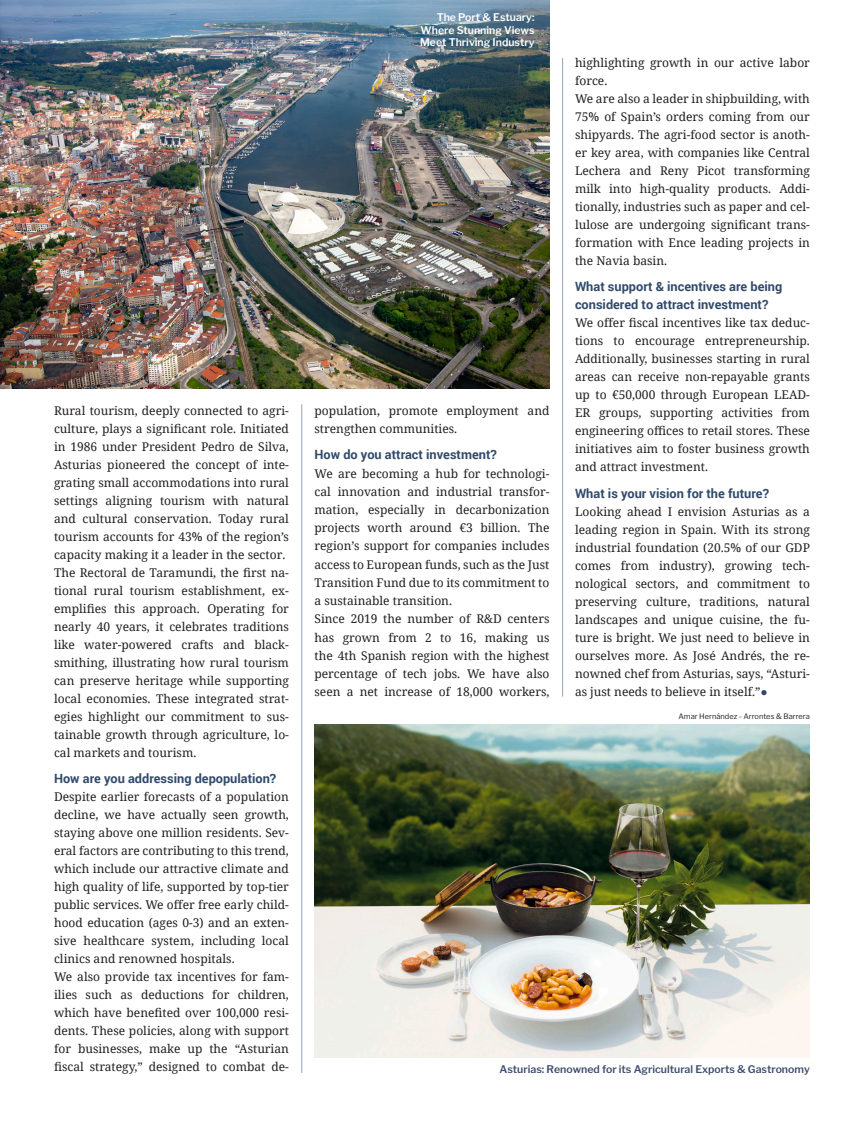
<style>
.page{position:relative;width:864px;height:1127px;background:#fff}
.page>*{position:absolute;margin:0;border:0;box-sizing:border-box;transform-origin:0 0}
.Normal__Web{font:700 12.75px/18px "Roboto";color:#314a6b}
.Normal__Web-2{font:12px/18px "Noto Serif";color:#231f20;text-align:justify}
.t1{font:600 10.5px/12.6px "Libre Franklin";color:#fff;text-align:justify}
.t2{font:600 10.5px "Libre Franklin";color:#3d4d6b}
.t3{font:7.5px "Libre Franklin";color:#231f20}
.s1{color:#314a6b}
</style>
<div class="page">
<hr style="left:562px;top:58px;width:1px;height:638px;background:#97a3bb">
<img style="left:314px;top:724px;width:495px;height:334px">
<hr style="left:301px;top:404px;width:1px;height:669px;background:#97a3bb">
<img style="left:0;top:0;width:549px;height:388px">
<p class="Normal__Web-2" style="left:54px;top:401px;width:236px">Rural tourism, deeply connected to agri&shy;culture, plays a significant role. Initiated in 1986 under President Pedro de Silva, Asturias pioneered the concept of inte&shy;grating small accommodations into rural settings aligning tourism with natural and cultural conservation. Today rural tourism accounts for 43% of the region’s capacity making it a leader in the sector.</p>
<p class="Normal__Web-2" style="left:54px;top:563px;width:236px">The Rectoral de Taramundi, the first na&shy;tional rural tourism establishment, ex&shy;emplifies this approach. Operating for nearly 40 years, it celebrates traditions like water-powered crafts and black&shy;smithing, illustrating how rural tourism can preserve heritage while supporting local economies. These integrated strat&shy;egies highlight our commitment to sus&shy;tainable growth through agriculture, lo&shy;cal markets and tourism.</p>
<p class="Normal__Web" style="left:54px;top:769px;width:224px">How are you addressing depopulation?</p>
<p class="Normal__Web-2" style="left:54px;top:787px;width:236px">Despite earlier forecasts of a population decline, we have actually seen growth, staying above one million residents. Sev&shy;eral factors are contributing to this trend, which include our attractive climate and high quality of life, supported by top-tier public services. We offer free early child&shy;hood education (ages 0-3) and an exten&shy;sive healthcare system, including local clinics and renowned hospitals.</p>
<p class="Normal__Web-2" style="left:54px;top:967px;width:236px">We also provide tax incentives for fam&shy;ilies such as deductions for children, which have benefited over 100,000 resi&shy;dents. These policies, along with support for businesses, make up the “Asturian fiscal strategy,” designed to combat de-</p>
<p class="t1" style="left:420px;top:11px;width:116px;text-indent:17px">The Port &amp; Estuary:<br>Where Stunning Views Meet Thriving Industry</p>
<p class="Normal__Web-2" style="left:314px;top:401px;width:236px">population, promote employment and strengthen communities.</p>
<p class="Normal__Web" style="left:314px;top:445px;width:184px">How do you attract investment?</p>
<p class="Normal__Web-2" style="left:314px;top:464px;width:236px">We are becoming a hub for technologi&shy;cal innovation and industrial transfor&shy;mation, especially in decarbonization projects worth around €3 billion. The region’s support for companies includes access to European funds, such as the Just Transition Fund due to its commitment to a sustainable transition.</p>
<p class="Normal__Web-2" style="left:314px;top:609px;width:236px">Since 2019 the number of R&amp;D centers has grown from 2 to 16, making us the 4th Spanish region with the highest percentage of tech jobs. We have also seen a net increase of 18,000 workers,</p>
<p class="Normal__Web-2" style="left:574px;top:53px;width:236px">highlighting growth in our active labor force.</p>
<p class="Normal__Web-2" style="left:574px;top:89px;width:236px">We are also a leader in shipbuilding, with 75% of Spain’s orders coming from our shipyards. The agri-food sector is anoth&shy;er key area, with companies like Central Lechera and Reny Picot transforming milk into high-quality products. Addi&shy;tionally, industries such as paper and cel&shy;lulose are undergoing significant trans&shy;formation with Ence leading projects in the Navia basin.</p>
<p class="Normal__Web" style="left:574px;top:277px;width:209px">What support &amp; incentives are being considered to attract investment?</p>
<p class="Normal__Web-2" style="left:574px;top:314px;width:236px">We offer fiscal incentives like tax deduc&shy;tions to encourage entrepreneurship.<br>Additionally, businesses starting in rural areas can receive non-repayable grants up to €50,000 through European LEAD-ER groups, supporting activities from engineering offices to retail stores. These initiatives aim to foster business growth and attract investment.</p>
<p class="Normal__Web" style="left:574px;top:484px;width:195px">What is your vision for the future?</p>
<p class="Normal__Web-2" style="left:574px;top:502px;width:236px">Looking ahead I envision Asturias as a leading region in Spain. With its strong industrial foundation (20.5% of our GDP comes from industry), growing tech&shy;nological sectors, and commitment to preserving culture, traditions, natural landscapes and unique cuisine, the fu&shy;ture is bright. We just need to believe in ourselves more. As José Andrés, the re&shy;nowned chef from Asturias, says, “Asturi&shy;as just needs to believe in itself.”<span class="s1">●</span></p>
<p class="t3" style="left:678px;top:712px;width:133px">Amar Hernández - Arrontes &amp; Barrera</p>
<p class="t2" style="left:499px;top:1062px;width:312px">Asturias: Renowned for its Agricultural Exports &amp; Gastronomy</p>
</div>
